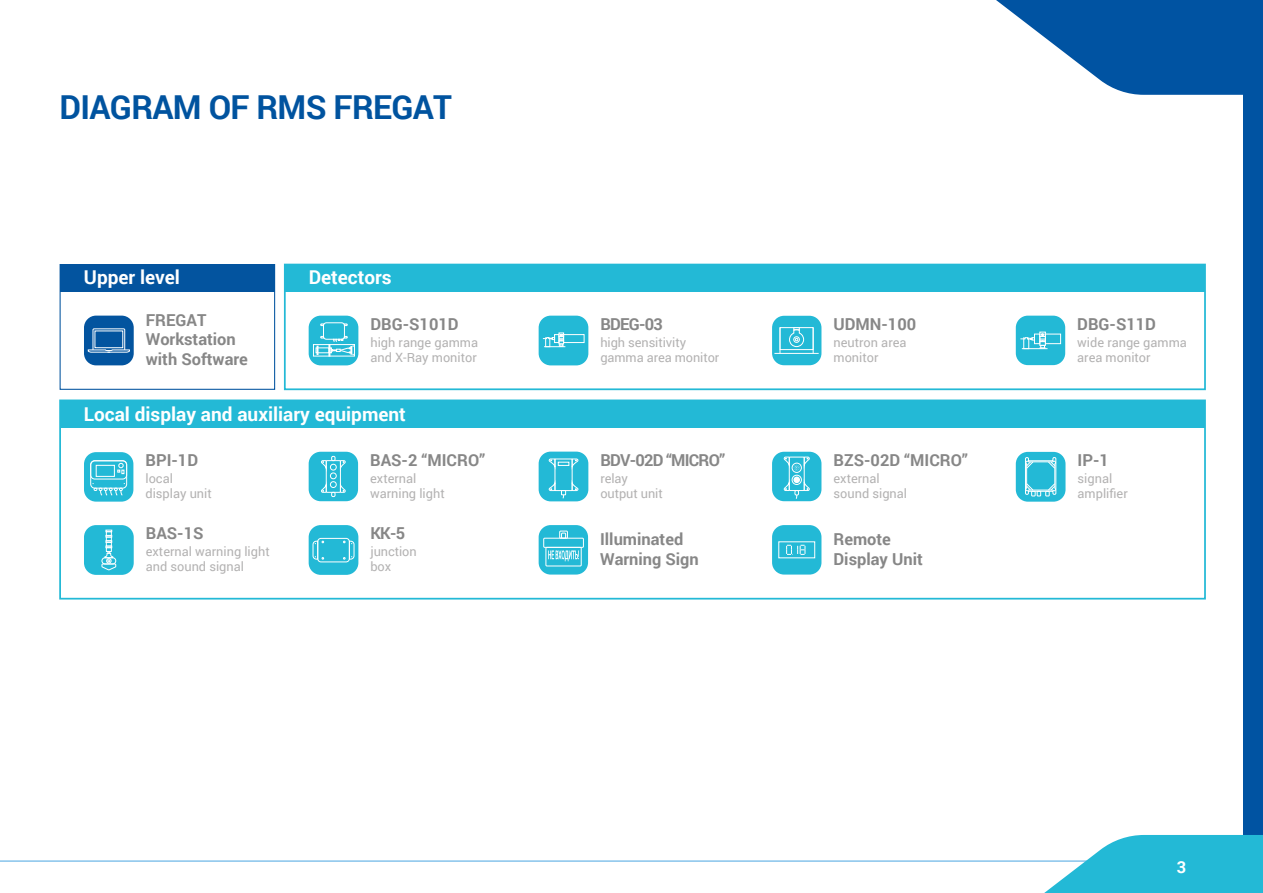
<style>
.page{position:relative;width:1263px;height:893px;background:#fff}
.page>*{position:absolute;margin:0;border:0;box-sizing:border-box;transform-origin:0 0}
.заголовок_название_п{font:700 33px "Roboto";letter-spacing:-.02em;color:#00539f}
.t1{font:700 19.05px "Roboto";color:#fff}
.t2{font:700 16.5px/19.8px "Roboto";color:#878787}
.t3{font:700 16.5px "Roboto";letter-spacing:-.045em;color:#878787}
.t4{font:700 16.5px "Roboto";color:#fff}
.t5{font:12.75px/15.3px "Roboto";color:#b3b2b2}
</style>
<div class="page">
<hr style="left:0;top:860px;width:1263px;height:2px;background:#86c3eb">
<div style="left:1243px;top:0;width:20px;height:893px;background:#0053a2"></div>
<svg style="left:996px;top:0;width:247px;height:95px"></svg>
<svg style="left:969px;top:835px;width:294px;height:58px"></svg>
<div style="left:60px;top:400px;width:1145px;height:28px;background:#23b9d6"></div>
<div style="left:59px;top:399px;width:1147px;height:200px;border:2px solid #23b9d6"></div>
<div style="left:60px;top:264px;width:215px;height:126px;border:1px solid #03549f"></div>
<div style="left:60px;top:265px;width:215px;height:27px;background:#03549f"></div>
<div style="left:539px;top:525px;width:49px;height:50px;background:#23b9d6;border-radius:12px"></div>
<div style="left:545px;top:547px;width:37px;height:19px;border:1px solid #fff"></div>
<div style="left:543px;top:538px;width:41px;height:10px;border:1px solid #fff"></div>
<div style="left:559px;top:531px;width:9px;height:8px;border:1px solid #fff"></div>
<svg style="left:561px;top:533px;width:5px;height:6px"></svg>
<svg style="left:548px;top:550px;width:31px;height:11px"></svg>
<div style="left:539px;top:316px;width:49px;height:49px;background:#23b9d6;border-radius:12px"></div>
<div style="left:563px;top:334px;width:21px;height:9px;border:1px solid #fff"></div>
<svg style="left:543px;top:333px;width:22px;height:14px"></svg>
<div style="left:539px;top:452px;width:49px;height:49px;background:#23b9d6;border-radius:12px"></div>
<svg style="left:549px;top:458px;width:29px;height:41px"></svg>
<div style="left:558px;top:462px;width:11px;height:4px;border:1px solid #fff"></div>
<div style="left:1016px;top:452px;width:49px;height:50px;background:#23b9d6;border-radius:12px"></div>
<svg style="left:1025px;top:457px;width:31px;height:39px"></svg>
<div style="left:1016px;top:316px;width:49px;height:49px;background:#23b9d6;border-radius:12px"></div>
<div style="left:1045px;top:334px;width:16px;height:10px;border:1px solid #fff"></div>
<svg style="left:1020px;top:332px;width:27px;height:17px"></svg>
<div style="left:772px;top:316px;width:49px;height:49px;background:#23b9d6;border-radius:12px"></div>
<svg style="left:813px;top:328px;width:1px;height:25px"></svg>
<hr style="left:774px;top:353px;width:45px;height:1px;background:#fff">
<div style="left:780px;top:327px;width:33px;height:23px;border:1px solid #fff"></div>
<svg style="left:789px;top:327px;width:15px;height:20px"></svg>
<div style="left:772px;top:452px;width:49px;height:49px;background:#23b9d6;border-radius:12px"></div>
<svg style="left:784px;top:456px;width:26px;height:43px"></svg>
<div style="left:772px;top:525px;width:49px;height:50px;background:#23b9d6;border-radius:12px"></div>
<svg style="left:786px;top:545px;width:20px;height:10px"></svg>
<div style="left:309px;top:525px;width:49px;height:50px;background:#23b9d6;border-radius:12px"></div>
<div style="left:317px;top:538px;width:33px;height:24px;border:1px solid #fff;border-radius:3px"></div>
<svg style="left:312px;top:540px;width:12px;height:20px"></svg>
<svg style="left:343px;top:540px;width:12px;height:20px"></svg>
<div style="left:309px;top:452px;width:49px;height:49px;background:#23b9d6;border-radius:12px"></div>
<svg style="left:321px;top:456px;width:25px;height:41px"></svg>
<div style="left:309px;top:316px;width:49px;height:49px;background:#23b9d6;border-radius:12px"></div>
<div style="left:323px;top:322px;width:22px;height:18px;border:1px solid #fff;border-radius:3px"></div>
<svg style="left:320px;top:323px;width:4px;height:3px"></svg>
<svg style="left:344px;top:323px;width:4px;height:3px"></svg>
<div style="left:313px;top:344px;width:42px;height:12px;border:1px solid #fff"></div>
<div style="left:316px;top:347px;width:13px;height:6px;border:1px solid #fff"></div>
<svg style="left:317px;top:336px;width:37px;height:20px"></svg>
<div style="left:84px;top:452px;width:49px;height:50px;background:#23b9d6;border-radius:12px"></div>
<div style="left:90px;top:460px;width:37px;height:28px;border:1px solid #fff;border-radius:4px"></div>
<div style="left:90px;top:460px;width:37px;height:19px;border:1px solid #fff;border-radius:4px"></div>
<div style="left:96px;top:465px;width:19px;height:12px;border:1px solid #fff"></div>
<svg style="left:93px;top:483px;width:32px;height:13px"></svg>
<svg style="left:117px;top:463px;width:7px;height:11px"></svg>
<div style="left:84px;top:525px;width:50px;height:50px;background:#23b9d6;border-radius:12px"></div>
<svg style="left:101px;top:530px;width:15px;height:41px"></svg>
<div style="left:84px;top:316px;width:50px;height:49px;background:#03549f;border-radius:12px"></div>
<svg style="left:88px;top:328px;width:42px;height:25px"></svg>
<div style="left:284px;top:264px;width:922px;height:126px;border:2px solid #23b9d6"></div>
<div style="left:285px;top:264px;width:920px;height:28px;background:#23b9d6"></div>
<p class="заголовок_название_п" style="left:60px;top:84px;width:394px">DIAGRAM OF RMS FREGAT</p>
<p class="t1" style="left:84px;top:264px;width:98px">Upper level</p>
<p class="t2" style="left:146px;top:309px;width:104px">FREGAT<br>Workstation with Software</p>
<p class="t1" style="left:309px;top:264px;width:84px">Detectors</p>
<p class="t2" style="left:370px;top:313px;width:90px">DBG-S101D</p>
<p class="t5" style="left:370px;top:334px;width:109px">high range gamma and X-Ray monitor</p>
<p class="t1" style="left:84px;top:400px;width:324px">Local display and auxiliary equipment</p>
<p class="t2" style="left:145px;top:450px;width:54px">BPI-1D</p>
<p class="t2" style="left:370px;top:449px;width:117px">BAS-2 “MICRO”</p>
<p class="t5" style="left:145px;top:470px;width:68px">local display unit</p>
<p class="t5" style="left:370px;top:470px;width:76px">external warning light</p>
<p class="t2" style="left:146px;top:523px;width:59px">BAS-1S</p>
<p class="t2" style="left:370px;top:523px;width:36px">КК-5</p>
<p class="t5" style="left:146px;top:543px;width:125px">external warning light and sound signal</p>
<p class="t5" style="left:370px;top:543px;width:48px">junction box</p>
<p class="t2" style="left:600px;top:313px;width:64px">BDEG-03</p>
<p class="t2" style="left:833px;top:313px;width:84px">UDMN-100</p>
<p class="t2" style="left:1077px;top:314px;width:80px">DBG-S11D</p>
<p class="t5" style="left:600px;top:334px;width:120px">high sensitivity gamma area monitor</p>
<p class="t5" style="left:833px;top:334px;width:74px">neutron area monitor</p>
<p class="t5" style="left:1077px;top:334px;width:111px">wide range gamma area monitor</p>
<p class="t3" style="left:600px;top:448px;width:126px">BDV-02D “MICRO”</p>
<p class="t2" style="left:833px;top:449px;width:136px">BZS-02D “MICRO”</p>
<p class="t2" style="left:1077px;top:449px;width:33px">IP-1</p>
<p class="t5" style="left:600px;top:470px;width:64px">relay output unit</p>
<p class="t5" style="left:833px;top:470px;width:75px">external sound signal</p>
<p class="t5" style="left:1077px;top:470px;width:52px">signal amplifier</p>
<p class="t2" style="left:600px;top:528px;width:100px">Illuminated<br>Warning Sign</p>
<p class="t2" style="left:833px;top:528px;width:91px">Remote<br>Display Unit</p>
<p class="t4" style="left:1177px;top:855px;width:11px">3</p>
</div>
